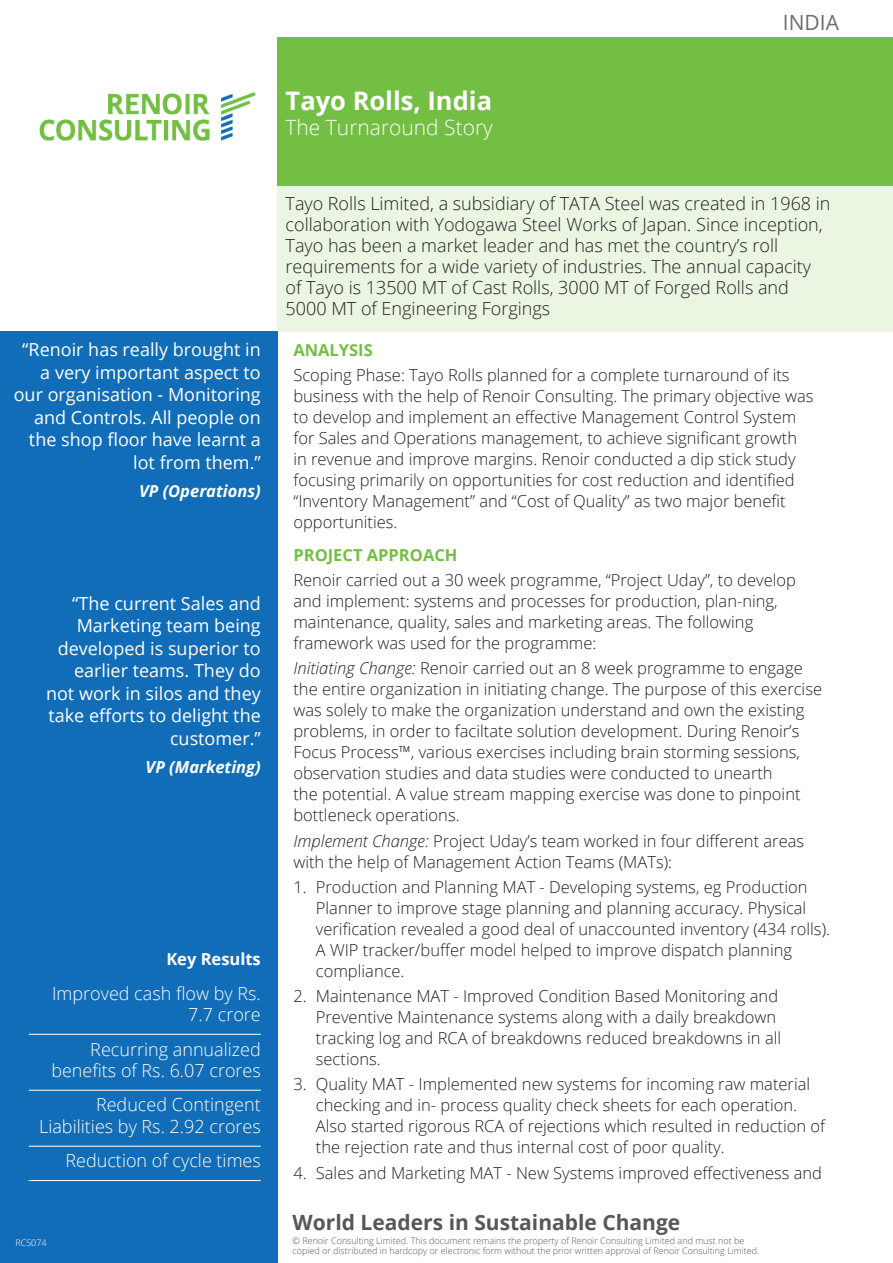
<style>
.page{position:relative;width:893px;height:1263px;background:#fff}
.page>*{position:absolute;margin:0;border:0;box-sizing:border-box;transform-origin:0 0}
.Main_Title{font:700 25.5px "Open Sans";color:#fff}
.t1{font:700 21px "Open Sans";color:#575757}
.Tagline{font:300 21px "Open Sans";color:#fff}
.t2{font:21px "Open Sans";color:#6c6d70}
.Main_Para{font:300 18px/21px "Open Sans";color:#231f20}
.Testimonial{font:18px/22.5px "Open Sans";color:#fff;text-align:right}
.Key_Results_underlin{font:300 18px/21.6px "Open Sans";color:#fff;text-align:right}
.General_Para{font:300 16.5px/21px "Open Sans";color:#231f20}
.Testimonial_name_des{font:italic 700 16.5px "Open Sans";color:#fff}
.Section_Titles{font:700 16.5px "Open Sans";color:#73bf43}
.Key_Results{font:700 16.5px "Open Sans";color:#fff}
.t3{font:300 9px/10.5px "Open Sans";color:#575757}
.t4{font:300 9px "Open Sans";color:#fff}
.s1{font-style:italic}
</style>
<div class="page">
<div style="left:277px;top:37px;width:615px;height:149px;background:#73bf43"></div>
<img style="left:39px;top:93px;width:216px;height:47px">
<div style="left:0;top:332px;width:277px;height:931px;background:#116db7"></div>
<div style="left:277px;top:186px;width:615px;height:146px;background:#eaf5e2"></div>
<hr style="left:29px;top:1034px;width:232px;height:1px;background:#fff">
<hr style="left:29px;top:1090px;width:232px;height:1px;background:#fff">
<hr style="left:29px;top:1146px;width:232px;height:1px;background:#fff">
<hr style="left:29px;top:1180px;width:232px;height:1px;background:#fff">
<p class="Testimonial" style="left:14px;top:338px;width:249px">“Renoir has really brought in a very important aspect to our organisation - Monitoring and Controls. All people on the shop floor have learnt a lot from them.”</p>
<p class="Testimonial_name_des" style="left:139px;top:479px;width:123px">VP (Operations)</p>
<p class="Testimonial" style="left:46px;top:592px;width:216px">“The current Sales and<br>Marketing team being developed is superior to earlier teams. They do not work in silos and they take efforts to delight the customer.”</p>
<p class="Testimonial_name_des" style="left:146px;top:755px;width:117px">VP (Marketing)</p>
<p class="Key_Results" style="left:166px;top:947px;width:96px">Key Results</p>
<p class="Key_Results_underlin" style="left:52px;top:982px;width:210px">Improved cash flow by Rs.<br>7.7 crore</p>
<p class="Key_Results_underlin" style="left:51px;top:1038px;width:211px">Recurring annualized benefits of Rs. 6.07 crores</p>
<p class="Key_Results_underlin" style="left:39px;top:1094px;width:223px">Reduced Contingent<br>Liabilities by Rs. 2.92 crores</p>
<p class="Key_Results_underlin" style="left:66px;top:1149px;width:197px">Reduction of cycle times</p>
<p class="t4" style="left:15px;top:1237px;width:33px">RCS074</p>
<p class="Main_Title" style="left:286px;top:83px;width:208px">Tayo Rolls, India</p>
<p class="Tagline" style="left:286px;top:113px;width:209px">The Turnaround Story</p>
<p class="t2" style="left:783px;top:8px;width:58px">INDIA</p>
<p class="Main_Para" style="left:286px;top:193px;width:546px">Tayo Rolls Limited, a subsidiary of TATA Steel was created in 1968 in collaboration with Yodogawa Steel Works of Japan. Since inception, Tayo has been a market leader and has met the country’s roll requirements for a wide variety of industries. The annual capacity of Tayo is 13500 MT of Cast Rolls, 3000 MT of Forged Rolls and 5000 MT of Engineering Forgings</p>
<p class="Section_Titles" style="left:293px;top:338px;width:81px">ANALYSIS</p>
<p class="General_Para" style="left:293px;top:364px;width:522px">Scoping Phase: Tayo Rolls planned for a complete turnaround of its business with the help of Renoir Consulting. The primary objective was to develop and implement an effective Management Control System for Sales and Operations management, to achieve significant growth in revenue and improve margins. Renoir conducted a dip stick study focusing primarily on opportunities for cost reduction and identified “Inventory Management” and “Cost of Quality” as two major benefit opportunities.</p>
<p class="Section_Titles" style="left:293px;top:543px;width:166px">PROJECT APPROACH</p>
<p class="General_Para" style="left:293px;top:569px;width:504px">Renoir carried out a 30 week programme, “Project Uday”, to develop and implement: systems and processes for production, plan-ning, maintenance, quality, sales and marketing areas. The following framework was used for the programme:</p>
<p class="General_Para" style="left:293px;top:657px;width:530px"><span class="s1">Initiating Change:</span> Renoir carried out an 8 week programme to engage the entire organization in initiating change. The purpose of this exercise was solely to make the organization understand and own the existing problems, in order to faciltate solution development. During Renoir’s Focus Process™, various exercises including brain storming sessions, observation studies and data studies were conducted to unearth<br>the potential. A value stream mapping exercise was done to pinpoint bottleneck operations.</p>
<p class="General_Para" style="left:293px;top:830px;width:512px"><span class="s1">Implement Change:</span> Project Uday’s team worked in four different areas with the help of Management Action Teams (MATs):</p>
<p class="General_Para" style="left:316px;top:876px;width:516px;text-indent:-22px">1. Production and Planning MAT - Developing systems, eg Production Planner to improve stage planning and planning accuracy. Physical verification revealed a good deal of unaccounted inventory (434 rolls).<br>A WIP tracker/buffer model helped to improve dispatch planning compliance.</p>
<p class="General_Para" style="left:316px;top:985px;width:467px;text-indent:-22px">2. Maintenance MAT - Improved Condition Based Monitoring and Preventive Maintenance systems along with a daily breakdown tracking log and RCA of breakdowns reduced breakdowns in all sections.</p>
<p class="General_Para" style="left:316px;top:1073px;width:511px;text-indent:-22px">3. Quality MAT - Implemented new systems for incoming raw material checking and in- process quality check sheets for each operation.<br>Also started rigorous RCA of rejections which resulted in reduction of the rejection rate and thus internal cost of poor quality.</p>
<p class="General_Para" style="left:293px;top:1162px;width:530px">4. Sales and Marketing MAT - New Systems improved effectiveness and</p>
<p class="t1" style="left:293px;top:1208px;width:389px">World Leaders in Sustainable Change</p>
<p class="t3" style="left:293px;top:1235px;width:468px">© Renoir Consulting Limited. This document remains the property of Renoir Consulting Limited and must not be copied or distributed in hardcopy or electronic form without the prior written approval of Renoir Consulting Limited.</p>
</div>
